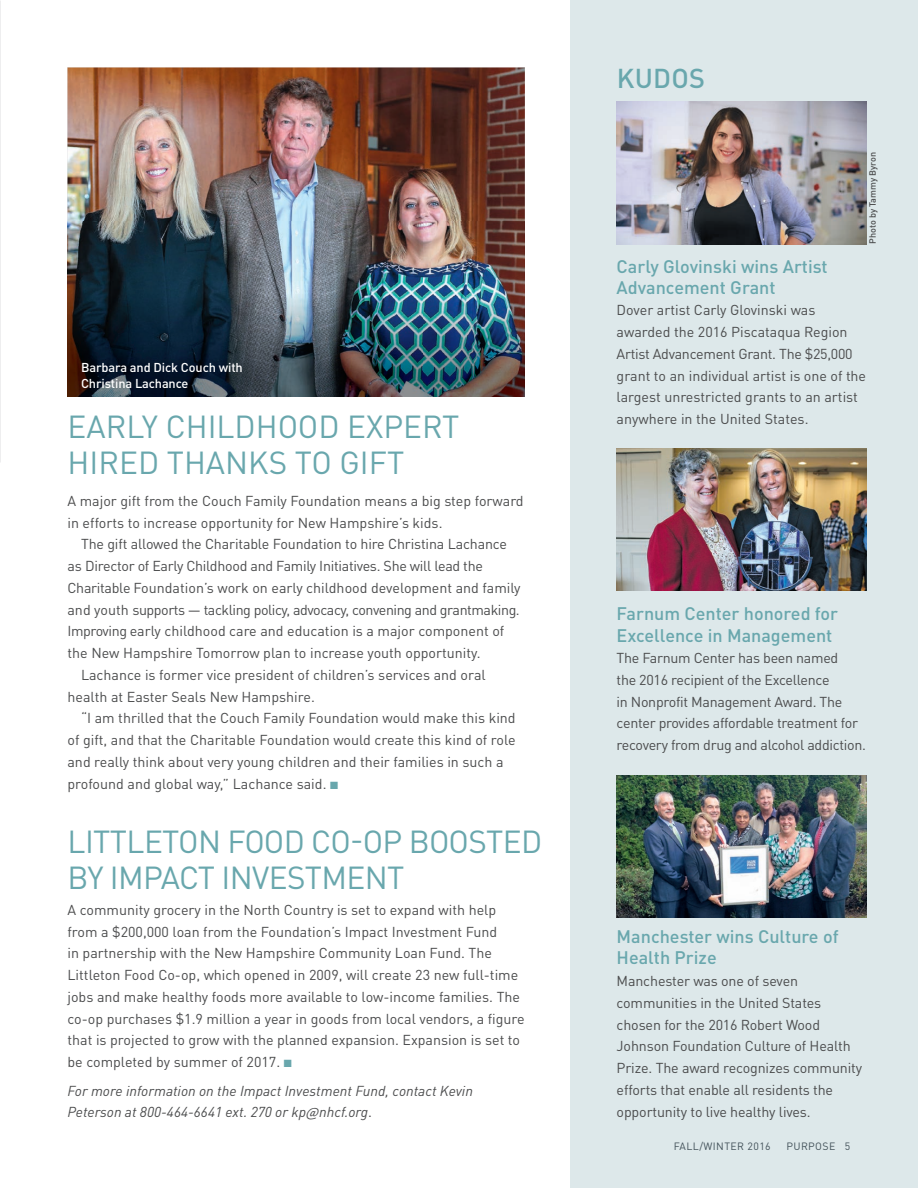
<style>
.page{position:relative;width:918px;height:1188px;background:#fff}
.page>*{position:absolute;margin:0;border:0;box-sizing:border-box;transform-origin:0 0}
.t1{font:31.5px/36px "DIN Pro";letter-spacing:-.02em;color:#69a7ad}
.t2{font:31.5px/36px "DIN Pro";color:#69a7ad}
.t3{font:500 27px "DIN Pro";letter-spacing:.01em;color:#69a7ad}
.t4{font:500 18px/21px "DIN Pro";color:#69a7ad}
.t5{font:14.25px/21.8px "DIN Pro";color:#4b4c4d}
.t6{font:14.25px/21.8px "DIN Pro";letter-spacing:-.02em;color:#4b4c4d}
.t7{font:italic 14.25px/21.8px "DIN Pro";color:#4b4c4d}
.t8{font:14.25px "DIN Pro";letter-spacing:-.03em;color:#4b4c4d}
.t9{font:500 12.75px/16.5px "DIN Pro";letter-spacing:-.01em;color:#fff}
.t10{font:10.5px "DIN Pro";letter-spacing:.04em;color:#425159}
.t11{font:500 9px "DIN Pro";color:#4b4c4d}
.s1{color:#69a7ad}
.s2{font-family:"Officina Serif"}
.s3{font-style:normal}
</style>
<div class="page">
<img style="left:68px;top:68px;width:457px;height:153px">
<img style="left:68px;top:221px;width:457px;height:175px">
<img style="left:0;top:1px;width:1px;height:342px">
<div style="left:570px;top:0;width:348px;height:1188px;background:#dde8ea"></div>
<img style="left:617px;top:448px;width:249px;height:143px">
<img style="left:617px;top:775px;width:249px;height:143px">
<img style="left:617px;top:102px;width:249px;height:142px">
<img style="left:0;top:343px;width:1px;height:119px">
<p class="t9" style="left:81px;top:358px;width:163px">Barbara and Dick Couch with<br>Christina Lachance</p>
<h1 class="t2" style="left:68px;top:406px;width:393px">EARLY CHILDHOOD EXPERT<br>HIRED THANKS TO GIFT</h1>
<p class="t5" style="left:68px;top:488px;width:458px">A major gift from the Couch Family Foundation means a big step forward in efforts to increase opportunity for New Hampshire’s kids.</p>
<p class="t5" style="left:81px;top:532px;width:428px">The gift allowed the Charitable Foundation to hire Christina Lachance</p>
<p class="t6" style="left:68px;top:554px;width:417px">as Director of Early Childhood and Family Initiatives. She will lead the</p>
<p class="t5" style="left:68px;top:575px;width:455px">Charitable Foundation’s work on early childhood development and family</p>
<p class="t8" style="left:68px;top:598px;width:454px">and youth supports — tackling policy, advocacy, convening and grantmaking.</p>
<p class="t5" style="left:68px;top:619px;width:438px">Improving early childhood care and education is a major component of</p>
<p class="t5" style="left:68px;top:641px;width:415px">the New Hampshire Tomorrow plan to increase youth opportunity.</p>
<p class="t5" style="left:81px;top:662px;width:406px">Lachance is former vice president of children’s services and oral</p>
<p class="t5" style="left:68px;top:684px;width:249px">health at Easter Seals New Hampshire.</p>
<p class="t5" style="left:81px;top:706px;width:436px">“I am thrilled that the Couch Family Foundation would make this kind</p>
<p class="t5" style="left:68px;top:728px;width:450px">of gift, and that the Charitable Foundation would create this kind of role</p>
<p class="t5" style="left:68px;top:749px;width:438px">and really think about very young children and their families in such a</p>
<p class="t5" style="left:68px;top:771px;width:272px">profound and global way,” Lachance said. <span class="s1">■</span></p>
<h1 class="t1" style="left:68px;top:820px;width:476px">LITTLETON FOOD CO-OP BOOSTED<br>BY IMPACT INVESTMENT</h1>
<p class="t5" style="left:68px;top:897px;width:459px">A community grocery in the North Country is set to expand with help from a $200,000 loan from the Foundation’s Impact Investment Fund<br>in partnership with the New Hampshire Community Loan Fund. The Littleton Food Co-op, which opened in 2009, will create 23 new full-time jobs and make healthy foods more available to low-income families. The co-op purchases $1.9 million a year in goods from local vendors, a figure that is projected to grow with the planned expansion. Expansion is set to be completed by summer of 2017. <span class="s1">■</span></p>
<p class="t7" style="left:68px;top:1078px;width:407px">For more information on the Impact Investment Fund, contact Kevin<br>Peterson at 800-464-6641 ext. 270 or kp<span class="s2">@</span>nhcf.org<span class="s3">.</span></p>
<h2 class="t3" style="left:617px;top:56px;width:90px">KUDOS</h2>
<p class="t11" style="left:865px;top:244px;width:94px;rotate:-90deg">Photo by Tammy Byron</p>
<p class="t4" style="left:617px;top:254px;width:213px">Carly Glovinski wins Artist<br>Advancement Grant</p>
<p class="t5" style="left:617px;top:298px;width:251px">Dover artist Carly Glovinski was awarded the 2016 Piscataqua Region Artist Advancement Grant. The $25,000 grant to an individual artist is one of the largest unrestricted grants to an artist anywhere in the United States.</p>
<p class="t4" style="left:617px;top:602px;width:223px">Farnum Center honored for<br>Excellence in Management</p>
<p class="t6" style="left:617px;top:646px;width:251px">The Farnum Center has been named<br>the 2016 recipient of the Excellence<br>in Nonprofit Management Award. The center provides affordable treatment for recovery from drug and alcohol addiction.</p>
<p class="t4" style="left:617px;top:924px;width:223px">Manchester wins Culture of<br>Health Prize</p>
<p class="t5" style="left:617px;top:969px;width:247px">Manchester was one of seven communities in the United States chosen for the 2016 Robert Wood Johnson Foundation Culture of Health Prize. The award recognizes community efforts that enable all residents the opportunity to live healthy lives.</p>
<p class="t10" style="left:674px;top:1138px;width:99px">FALL/WINTER 2016</p>
<p class="t10" style="left:786px;top:1138px;width:66px">PURPOSE 5</p>
</div>
